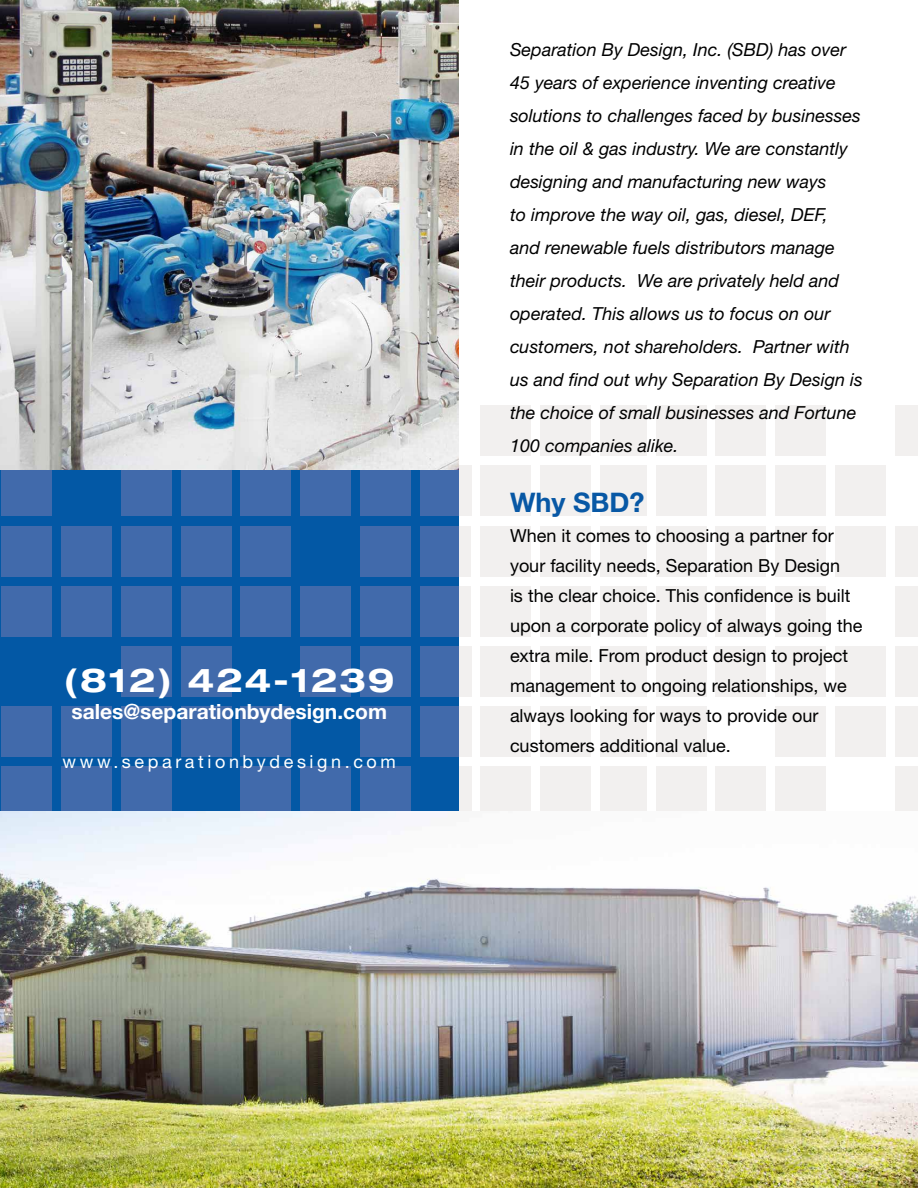
<style>
.page{position:relative;width:918px;height:1188px;background:#fff}
.page>*{position:absolute;margin:0;border:0;box-sizing:border-box;transform-origin:0 0}
.t1{font:700 expanded 33px "Helvetica Neue";letter-spacing:.05em;color:#fff}
.t2{font:700 27px "Helvetica Neue";color:#0858a5}
.t3{font:700 21px "Helvetica Neue";color:#fff}
.t4{font:italic 18px/33px "Helvetica Neue";color:#000}
.t5{font:18px/30px "Helvetica Neue";color:#000}
.t6{font:18px "Helvetica Neue";letter-spacing:.2em;color:#fff}
</style>
<div class="page">
<div style="left:0;top:0;width:459px;height:1188px;background:#0358a5"></div>
<div style="left:1px;top:466px;width:50px;height:50px;background:#416aab"></div>
<div style="left:121px;top:466px;width:50px;height:50px;background:#416aab"></div>
<div style="left:181px;top:466px;width:50px;height:50px;background:#416aab"></div>
<div style="left:241px;top:466px;width:50px;height:50px;background:#416aab"></div>
<div style="left:301px;top:466px;width:50px;height:50px;background:#416aab"></div>
<div style="left:361px;top:466px;width:50px;height:50px;background:#416aab"></div>
<div style="left:421px;top:466px;width:38px;height:50px;background:#416aab"></div>
<div style="left:1px;top:526px;width:50px;height:50px;background:#416aab"></div>
<div style="left:61px;top:526px;width:50px;height:50px;background:#416aab"></div>
<div style="left:121px;top:526px;width:50px;height:50px;background:#416aab"></div>
<div style="left:181px;top:526px;width:50px;height:50px;background:#416aab"></div>
<div style="left:241px;top:526px;width:50px;height:50px;background:#416aab"></div>
<div style="left:361px;top:526px;width:50px;height:50px;background:#416aab"></div>
<div style="left:421px;top:526px;width:38px;height:50px;background:#416aab"></div>
<div style="left:121px;top:646px;width:50px;height:50px;background:#416aab"></div>
<div style="left:181px;top:646px;width:50px;height:50px;background:#416aab"></div>
<div style="left:301px;top:646px;width:50px;height:50px;background:#416aab"></div>
<div style="left:361px;top:646px;width:50px;height:50px;background:#416aab"></div>
<div style="left:421px;top:646px;width:38px;height:50px;background:#416aab"></div>
<div style="left:1px;top:586px;width:50px;height:50px;background:#416aab"></div>
<div style="left:61px;top:586px;width:50px;height:50px;background:#416aab"></div>
<div style="left:121px;top:586px;width:50px;height:50px;background:#416aab"></div>
<div style="left:181px;top:586px;width:50px;height:50px;background:#416aab"></div>
<div style="left:241px;top:586px;width:50px;height:50px;background:#416aab"></div>
<div style="left:301px;top:586px;width:50px;height:50px;background:#416aab"></div>
<div style="left:361px;top:586px;width:50px;height:50px;background:#416aab"></div>
<div style="left:421px;top:586px;width:38px;height:50px;background:#416aab"></div>
<div style="left:1px;top:706px;width:50px;height:51px;background:#416aab"></div>
<div style="left:61px;top:706px;width:50px;height:51px;background:#416aab"></div>
<div style="left:121px;top:706px;width:50px;height:51px;background:#416aab"></div>
<div style="left:181px;top:706px;width:50px;height:51px;background:#416aab"></div>
<div style="left:241px;top:706px;width:50px;height:51px;background:#416aab"></div>
<div style="left:361px;top:706px;width:50px;height:51px;background:#416aab"></div>
<div style="left:421px;top:706px;width:38px;height:51px;background:#416aab"></div>
<div style="left:1px;top:766px;width:50px;height:51px;background:#416aab"></div>
<div style="left:61px;top:766px;width:50px;height:51px;background:#416aab"></div>
<div style="left:121px;top:766px;width:50px;height:51px;background:#416aab"></div>
<div style="left:241px;top:766px;width:50px;height:51px;background:#416aab"></div>
<div style="left:301px;top:766px;width:50px;height:51px;background:#416aab"></div>
<div style="left:361px;top:766px;width:50px;height:51px;background:#416aab"></div>
<div style="left:656px;top:586px;width:50px;height:50px;background:#f2f0ef"></div>
<div style="left:716px;top:586px;width:50px;height:50px;background:#f2f0ef"></div>
<div style="left:775px;top:586px;width:51px;height:50px;background:#f2f0ef"></div>
<div style="left:895px;top:586px;width:23px;height:50px;background:#f2f0ef"></div>
<div style="left:481px;top:586px;width:50px;height:50px;background:#f2f0ef"></div>
<div style="left:540px;top:586px;width:51px;height:50px;background:#f2f0ef"></div>
<div style="left:600px;top:586px;width:46px;height:50px;background:#f2f0ef"></div>
<div style="left:656px;top:406px;width:50px;height:50px;background:#f2f0ef"></div>
<div style="left:716px;top:406px;width:50px;height:50px;background:#f2f0ef"></div>
<div style="left:775px;top:406px;width:51px;height:50px;background:#f2f0ef"></div>
<div style="left:895px;top:406px;width:23px;height:50px;background:#f2f0ef"></div>
<div style="left:481px;top:406px;width:50px;height:50px;background:#f2f0ef"></div>
<div style="left:540px;top:406px;width:51px;height:50px;background:#f2f0ef"></div>
<div style="left:600px;top:406px;width:46px;height:50px;background:#f2f0ef"></div>
<div style="left:656px;top:466px;width:50px;height:50px;background:#f2f0ef"></div>
<div style="left:716px;top:466px;width:50px;height:50px;background:#f2f0ef"></div>
<div style="left:775px;top:466px;width:51px;height:50px;background:#f2f0ef"></div>
<div style="left:835px;top:466px;width:51px;height:50px;background:#f2f0ef"></div>
<div style="left:481px;top:466px;width:50px;height:50px;background:#f2f0ef"></div>
<div style="left:540px;top:466px;width:51px;height:50px;background:#f2f0ef"></div>
<div style="left:600px;top:466px;width:46px;height:50px;background:#f2f0ef"></div>
<div style="left:656px;top:526px;width:50px;height:50px;background:#f2f0ef"></div>
<div style="left:716px;top:526px;width:50px;height:50px;background:#f2f0ef"></div>
<div style="left:775px;top:526px;width:51px;height:50px;background:#f2f0ef"></div>
<div style="left:835px;top:526px;width:50px;height:50px;background:#f2f0ef"></div>
<div style="left:895px;top:526px;width:23px;height:50px;background:#f2f0ef"></div>
<div style="left:481px;top:526px;width:50px;height:50px;background:#f2f0ef"></div>
<div style="left:540px;top:526px;width:51px;height:50px;background:#f2f0ef"></div>
<div style="left:600px;top:526px;width:46px;height:50px;background:#f2f0ef"></div>
<div style="left:656px;top:646px;width:50px;height:50px;background:#f2f0ef"></div>
<div style="left:716px;top:646px;width:50px;height:50px;background:#f2f0ef"></div>
<div style="left:775px;top:646px;width:51px;height:50px;background:#f2f0ef"></div>
<div style="left:835px;top:646px;width:51px;height:50px;background:#f2f0ef"></div>
<div style="left:895px;top:646px;width:23px;height:50px;background:#f2f0ef"></div>
<div style="left:481px;top:646px;width:50px;height:50px;background:#f2f0ef"></div>
<div style="left:540px;top:646px;width:51px;height:50px;background:#f2f0ef"></div>
<div style="left:600px;top:646px;width:46px;height:50px;background:#f2f0ef"></div>
<div style="left:656px;top:706px;width:50px;height:51px;background:#f2f0ef"></div>
<div style="left:776px;top:706px;width:50px;height:51px;background:#f2f0ef"></div>
<div style="left:835px;top:706px;width:51px;height:51px;background:#f2f0ef"></div>
<div style="left:895px;top:706px;width:23px;height:51px;background:#f2f0ef"></div>
<div style="left:481px;top:706px;width:50px;height:51px;background:#f2f0ef"></div>
<div style="left:540px;top:706px;width:51px;height:51px;background:#f2f0ef"></div>
<div style="left:600px;top:706px;width:46px;height:51px;background:#f2f0ef"></div>
<div style="left:656px;top:766px;width:50px;height:51px;background:#f2f0ef"></div>
<div style="left:716px;top:766px;width:50px;height:51px;background:#f2f0ef"></div>
<div style="left:775px;top:766px;width:51px;height:51px;background:#f2f0ef"></div>
<div style="left:895px;top:766px;width:23px;height:51px;background:#f2f0ef"></div>
<div style="left:481px;top:766px;width:50px;height:51px;background:#f2f0ef"></div>
<div style="left:540px;top:766px;width:51px;height:51px;background:#f2f0ef"></div>
<div style="left:600px;top:766px;width:46px;height:51px;background:#f2f0ef"></div>
<div style="left:460px;top:586px;width:11px;height:50px;background:#f2f0ef"></div>
<div style="left:459px;top:466px;width:12px;height:50px;background:#f2f0ef"></div>
<div style="left:460px;top:526px;width:11px;height:50px;background:#f2f0ef"></div>
<div style="left:459px;top:646px;width:12px;height:50px;background:#f2f0ef"></div>
<div style="left:459px;top:706px;width:12px;height:51px;background:#f2f0ef"></div>
<div style="left:459px;top:766px;width:12px;height:51px;background:#f2f0ef"></div>
<img style="left:0;top:0;width:459px;height:470px">
<img style="left:0;top:811px;width:918px;height:377px">
<h1 class="t1" style="left:64px;top:659px;width:332px">(812) 424-1239</h1>
<p class="t3" style="left:71px;top:698px;width:317px">sales@separationbydesign.com</p>
<p class="t6" style="left:63px;top:751px;width:335px">www.separationbydesign.com</p>
<p class="t4" style="left:510px;top:33px;width:354px">Separation By Design, Inc. (SBD) has over 45 years of experience inventing creative solutions to challenges faced by businesses in the oil &amp; gas industry. We are constantly designing and manufacturing new ways<br>to improve the way oil, gas, diesel, DEF,<br>and renewable fuels distributors manage their products. We are privately held and operated. This allows us to focus on our customers, not shareholders. Partner with us and find out why Separation By Design is the choice of small businesses and Fortune 100 companies alike.</p>
<h2 class="t2" style="left:510px;top:486px;width:136px">Why SBD?</h2>
<p class="t5" style="left:510px;top:521px;width:354px">When it comes to choosing a partner for your facility needs, Separation By Design<br>is the clear choice. This confidence is built upon a corporate policy of always going the extra mile. From product design to project management to ongoing relationships, we always looking for ways to provide our customers additional value.</p>
</div>
